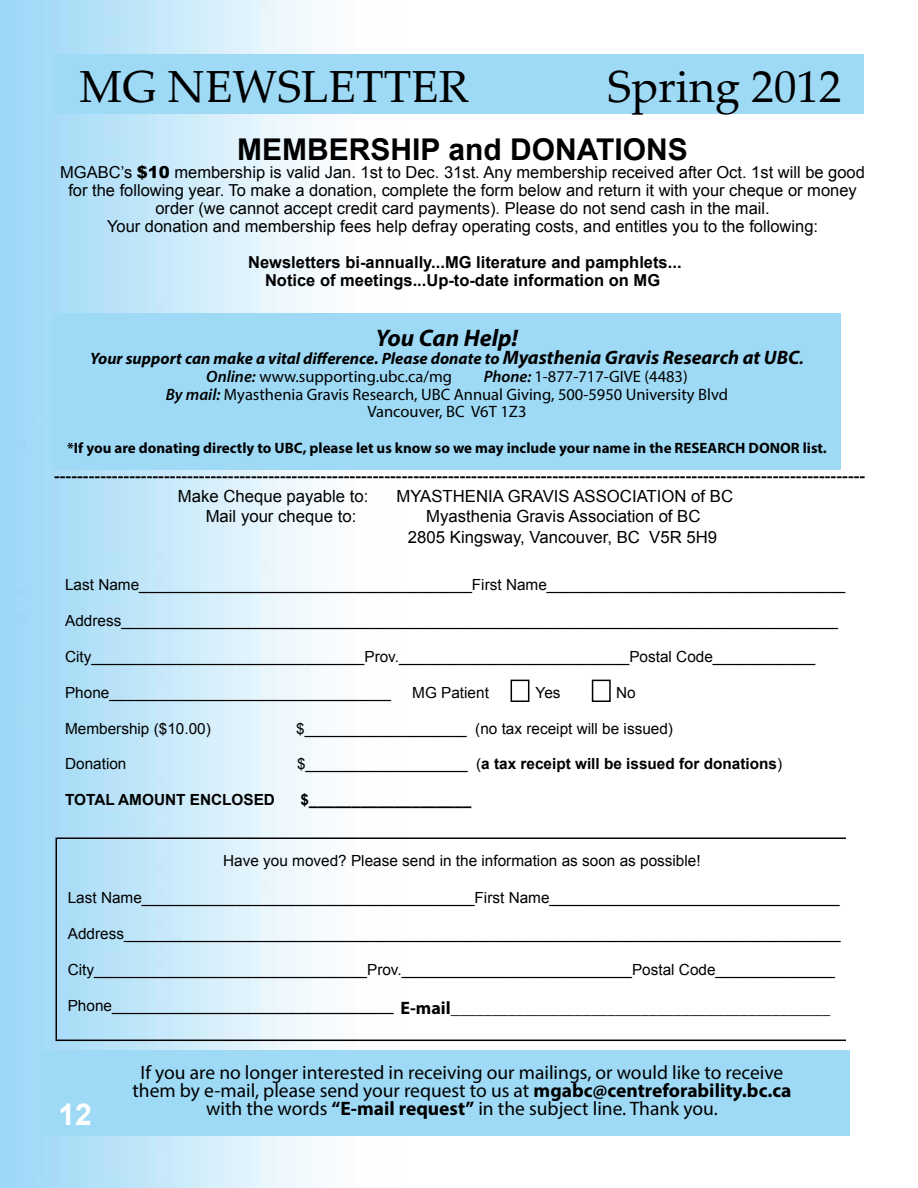
<style>
.page{position:relative;width:918px;height:1188px;background:#fff}
.page>*{position:absolute;margin:0;border:0;box-sizing:border-box;transform-origin:0 0}
.t1{font:45px "Palatino Linotype";color:#000}
.t2{font:700 30px "Arial";color:#000}
.t3{font:700 30px "Arial";color:#fff}
.t4{font:italic 700 24px "Myriad Pro";color:#000}
.t5{font:19.5px/18px "Myriad Pro";color:#000;text-align:center}
.t6{font:700 18px "Myriad Pro";color:#000}
.t7{font:16.8px/20.1px "Arial";color:#000;text-align:center}
.t8{font:16.5px/18px "Arial";color:#000;text-align:center}
.t9{font:16.5px/18px "Myriad Pro";color:#000}
.t10{font:italic 700 16.5px/18px "Myriad Pro";color:#000}
.t11{font:700 16.5px/18px "Arial";color:#000;text-align:center}
.t12{font:italic 16.5px "Arial";color:#000}
.t13{font:15.3px "Arial";color:#000}
.t14{font:700 15.3px "Arial";color:#000}
.t15{font:700 15px "Myriad Pro";color:#000}
.s1{font-weight:900}
.s2{font-size:19.5px}
.s3{font-weight:600}
.s4{font-weight:400;font-style:normal}
.s5{font-weight:600;font-style:italic}
.s6{font-weight:400}
.s7{font-weight:700;font-size:18px}
.s8{font-weight:700}
</style>
<div class="page">
<img style="left:0;top:0;width:401px;height:1188px">
<div style="left:54px;top:54px;width:810px;height:60px;background:#9edaf6"></div>
<div style="left:40px;top:1050px;width:810px;height:86px;background:#9edaf6"></div>
<div style="left:52px;top:313px;width:788px;height:156px;background:#9edaf6"></div>
<div style="left:511px;top:680px;width:18px;height:22px;border:2px solid #000"></div>
<div style="left:592px;top:680px;width:19px;height:22px;border:2px solid #000"></div>
<svg style="left:56px;top:837px;width:789px;height:204px"></svg>
<h1 class="t1" style="left:80px;top:55px;width:391px">MG NEWSLETTER</h1>
<h2 class="t2" style="left:237px;top:129px;width:452px">MEMBERSHIP and DONATIONS</h2>
<p class="t8" style="left:60px;top:163px;width:806px">MGABC’s <span class="s1">$10</span> membership is valid Jan. 1st to Dec. 31st. Any membership received after Oct. 1st will be good for the following year. To make a donation, complete the form below and return it with your cheque or money order (we cannot accept credit card payments). Please do not send cash in the mail.<br>Your donation and membership fees help defray operating costs, and entitles you to the following:</p>
<p class="t11" style="left:248px;top:254px;width:435px">Newsletters bi-annually...MG literature and pamphlets...<br>Notice of meetings...Up-to-date information on MG</p>
<h1 class="t1" style="left:608px;top:55px;width:235px">Spring 2012</h1>
<h3 class="t4" style="left:376px;top:322px;width:144px">You Can Help!</h3>
<p class="t10" style="left:206px;top:349px;width:599px;text-indent:-116px">Your support can make a vital difference. Please donate to <span class="s2">Myasthenia Gravis Research at UBC</span>.<br><span class="s3">Online:</span> <span class="s4">www.supporting.ubc.ca/mg</span></p>
<p class="t14" style="left:337px;top:360px;width:230px">DONATIONS to MG RESEARCH</p>
<p class="t9" style="left:166px;top:367px;width:564px;text-indent:318px"><span class="s5">Phone:</span> 1-877-717-GIVE (4483)<br><span class="s5">By mail:</span> Myasthenia Gravis Research, UBC Annual Giving, 500-5950 University Blvd</p>
<p class="t9" style="left:367px;top:402px;width:161px">Vancouver, BC V6T 1Z3</p>
<p class="t15" style="left:67px;top:438px;width:761px">*If you are donating directly to UBC, please let us know so we may include your name in the RESEARCH DONOR list.</p>
<p class="t13" style="left:531px;top:437px;width:285px">2805 Kingsway, Vancouver, BC V5R 5H9</p>
<p class="t6" style="left:54px;top:464px;width:813px">--------------------------------------------------------------------------------------------------------------------------------------------</p>
<p class="t7" style="left:178px;top:487px;width:192px">Make Cheque payable to:</p>
<p class="t7" style="left:396px;top:487px;width:338px">MYASTHENIA GRAVIS ASSOCIATION of BC</p>
<p class="t7" style="left:206px;top:507px;width:152px">Mail your cheque to:</p>
<p class="t7" style="left:408px;top:507px;width:311px">Myasthenia Gravis Association of BC<br>2805 Kingsway, Vancouver, BC V5R 5H9</p>
<p class="t13" style="left:65px;top:574px;width:782px">Last Name_______________________________________First Name___________________________________</p>
<p class="t13" style="left:65px;top:610px;width:774px">Address____________________________________________________________________________________</p>
<p class="t13" style="left:65px;top:646px;width:752px">City________________________________Prov.___________________________Postal Code____________</p>
<p class="t13" style="left:65px;top:682px;width:327px">Phone_________________________________</p>
<p class="t13" style="left:412px;top:682px;width:78px">MG Patient</p>
<p class="t13" style="left:536px;top:682px;width:27px">Yes</p>
<p class="t13" style="left:616px;top:682px;width:21px">No</p>
<p class="t13" style="left:65px;top:718px;width:147px">Membership ($10.00)</p>
<p class="t13" style="left:296px;top:718px;width:378px">$___________________ (no tax receipt will be issued)</p>
<p class="t13" style="left:65px;top:754px;width:63px">Donation</p>
<p class="t14" style="left:297px;top:754px;width:487px"><span class="s6">$___________________ (</span>a tax receipt will be issued for donations<span class="s6">)</span></p>
<p class="t14" style="left:65px;top:790px;width:211px">TOTAL AMOUNT ENCLOSED</p>
<p class="t14" style="left:301px;top:790px;width:172px">$___________________</p>
<p class="t13" style="left:223px;top:850px;width:479px">Have you moved? Please send in the information as soon as possible!</p>
<p class="t13" style="left:68px;top:888px;width:773px">Last Name_______________________________________First Name__________________________________</p>
<p class="t13" style="left:68px;top:924px;width:774px">Address____________________________________________________________________________________</p>
<p class="t13" style="left:68px;top:960px;width:769px">City________________________________Prov.___________________________Postal Code______________</p>
<p class="t13" style="left:68px;top:996px;width:327px">Phone_________________________________</p>
<p class="t9" style="left:400px;top:1000px;width:431px"><span class="s7">E-mail</span><span class="s8">___</span>___________________________________________</p>
<h2 class="t3" style="left:58px;top:1094px;width:35px">12</h2>
<p class="t12" style="left:158px;top:1058px;width:597px">If you are no longer interested in receiving our mailings, please notify the MGABC</p>
<p class="t5" style="left:132px;top:1064px;width:661px">If you are no longer interested in receiving our mailings, or would like to receive them by e-mail, please send your request to us at <span class="s8">mgabc@centreforability.bc.ca </span>with the words <span class="s8">“E-mail request”</span> in the subject line. Thank you.</p>
</div>
